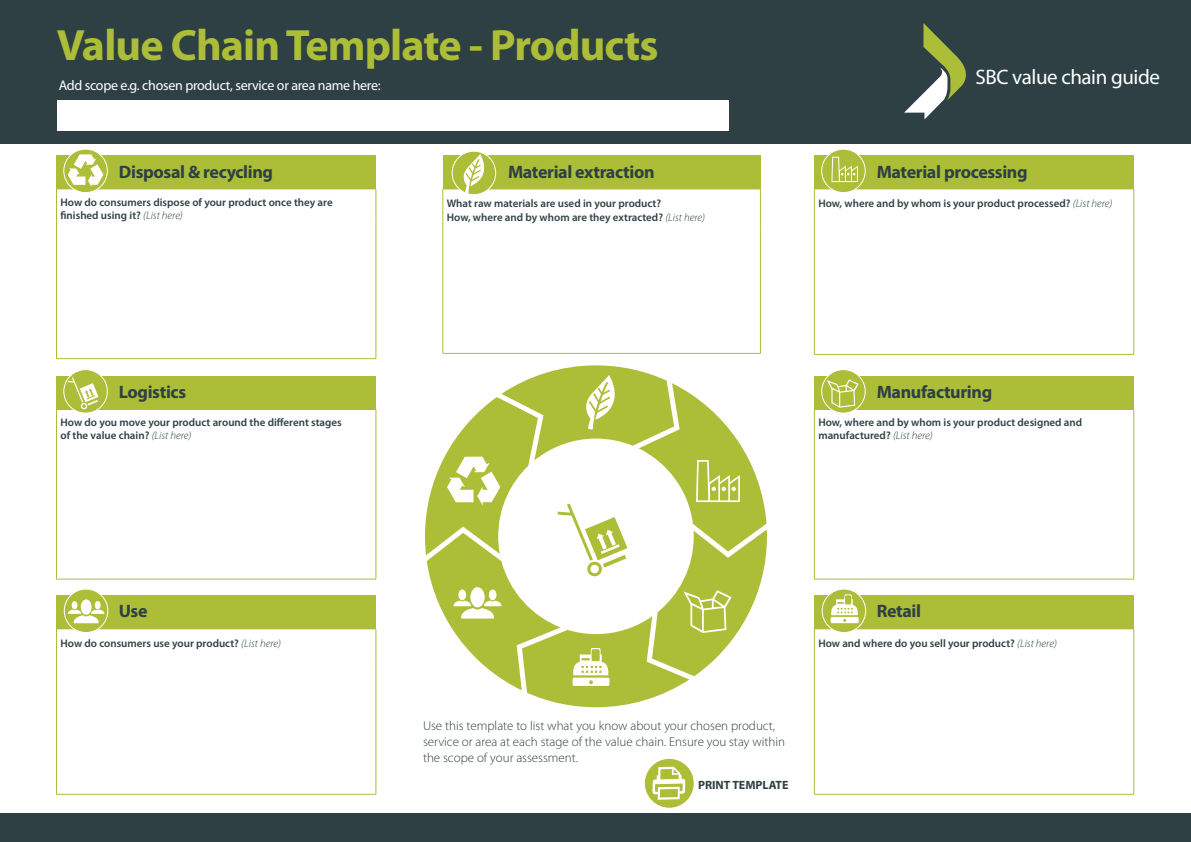
<style>
.page{position:relative;width:1191px;height:842px;background:#fff}
.page>*{position:absolute;margin:0;border:0;box-sizing:border-box;transform-origin:0 0}
.t1{font:700 44px "Myriad Pro";letter-spacing:-.02em;color:#acbe37}
.t2{font:21px "Myriad Pro";letter-spacing:-.02em;color:#fff}
.t3{font:700 18px "Myriad Pro";letter-spacing:-.02em;color:#2e4044}
.t4{font:14px "Myriad Pro";letter-spacing:-.02em;color:#fff}
.t5{font:300 13px/16px "Myriad Pro";color:#2e4044}
.t6{font:700 12px "Myriad Pro";color:#2e4044}
.t7{font:600 11px/13px "Myriad Pro";color:#2e4044}
.s1{font-weight:300;font-style:italic}
</style>
<div class="page">
<div style="left:0;top:0;width:1191px;height:143px;background:#2e4044"></div>
<div style="left:0;top:814px;width:1191px;height:28px;background:#2e4044"></div>
<div style="left:443px;top:156px;width:317px;height:33px;background:#acbe37"></div>
<hr style="left:443px;top:189px;width:317px;height:1px;background:#acbe37">
<hr style="left:442px;top:189px;width:1px;height:37px;background:#acbe37">
<hr style="left:760px;top:189px;width:1px;height:37px;background:#acbe37">
<hr style="left:442px;top:226px;width:1px;height:127px;background:#acbe37">
<hr style="left:760px;top:226px;width:1px;height:127px;background:#acbe37">
<hr style="left:443px;top:353px;width:317px;height:1px;background:#acbe37">
<div style="left:56px;top:156px;width:320px;height:33px;background:#acbe37"></div>
<hr style="left:56px;top:189px;width:320px;height:1px;background:#acbe37">
<hr style="left:56px;top:189px;width:1px;height:32px;background:#acbe37">
<hr style="left:376px;top:189px;width:1px;height:32px;background:#acbe37">
<hr style="left:56px;top:221px;width:1px;height:137px;background:#acbe37">
<hr style="left:376px;top:221px;width:1px;height:137px;background:#acbe37">
<hr style="left:56px;top:358px;width:320px;height:1px;background:#acbe37">
<div style="left:814px;top:156px;width:319px;height:33px;background:#acbe37"></div>
<hr style="left:814px;top:189px;width:319px;height:1px;background:#acbe37">
<svg style="left:814px;top:189px;width:1px;height:28px"></svg>
<svg style="left:1133px;top:189px;width:1px;height:28px"></svg>
<hr style="left:814px;top:217px;width:1px;height:137px;background:#acbe37">
<hr style="left:1133px;top:217px;width:1px;height:137px;background:#acbe37">
<hr style="left:814px;top:354px;width:319px;height:1px;background:#acbe37">
<div style="left:56px;top:376px;width:320px;height:33px;background:#acbe37"></div>
<hr style="left:56px;top:409px;width:320px;height:1px;background:#acbe37">
<hr style="left:56px;top:409px;width:1px;height:33px;background:#acbe37">
<hr style="left:376px;top:409px;width:1px;height:33px;background:#acbe37">
<hr style="left:56px;top:442px;width:1px;height:137px;background:#acbe37">
<hr style="left:376px;top:442px;width:1px;height:137px;background:#acbe37">
<hr style="left:56px;top:579px;width:320px;height:1px;background:#acbe37">
<div style="left:814px;top:376px;width:319px;height:33px;background:#acbe37"></div>
<hr style="left:814px;top:409px;width:319px;height:1px;background:#acbe37">
<hr style="left:814px;top:409px;width:1px;height:33px;background:#acbe37">
<hr style="left:1133px;top:409px;width:1px;height:33px;background:#acbe37">
<hr style="left:814px;top:442px;width:1px;height:137px;background:#acbe37">
<hr style="left:1133px;top:442px;width:1px;height:137px;background:#acbe37">
<hr style="left:814px;top:579px;width:319px;height:1px;background:#acbe37">
<div style="left:56px;top:595px;width:320px;height:34px;background:#acbe37"></div>
<hr style="left:56px;top:629px;width:320px;height:1px;background:#acbe37">
<svg style="left:56px;top:630px;width:1px;height:27px"></svg>
<svg style="left:376px;top:629px;width:1px;height:28px"></svg>
<hr style="left:56px;top:657px;width:1px;height:137px;background:#acbe37">
<hr style="left:376px;top:657px;width:1px;height:137px;background:#acbe37">
<hr style="left:56px;top:794px;width:320px;height:1px;background:#acbe37">
<div style="left:814px;top:595px;width:319px;height:34px;background:#acbe37"></div>
<hr style="left:814px;top:629px;width:319px;height:1px;background:#acbe37">
<svg style="left:814px;top:629px;width:1px;height:28px"></svg>
<svg style="left:1133px;top:629px;width:1px;height:28px"></svg>
<hr style="left:814px;top:657px;width:1px;height:137px;background:#acbe37">
<hr style="left:1133px;top:657px;width:1px;height:137px;background:#acbe37">
<hr style="left:814px;top:794px;width:319px;height:1px;background:#acbe37">
<svg style="left:425px;top:365px;width:342px;height:342px"></svg>
<svg style="left:452px;top:151px;width:43px;height:44px"></svg>
<div style="left:451px;top:151px;width:45px;height:44px;border:1px solid #fff;border-radius:50%"></div>
<svg style="left:459px;top:154px;width:35px;height:39px"></svg>
<svg style="left:64px;top:149px;width:43px;height:44px"></svg>
<div style="left:63px;top:149px;width:45px;height:44px;border:1px solid #fff;border-radius:50%"></div>
<svg style="left:68px;top:154px;width:35px;height:33px"></svg>
<div style="left:64px;top:370px;width:43px;height:43px;background:#acbe37;border-radius:50%"></div>
<div style="left:63px;top:369px;width:45px;height:45px;border:1px solid #fff;border-radius:50%"></div>
<svg style="left:68px;top:377px;width:30px;height:33px"></svg>
<svg style="left:64px;top:589px;width:44px;height:43px"></svg>
<div style="left:64px;top:588px;width:44px;height:45px;border:1px solid #fff;border-radius:50%"></div>
<div style="left:81px;top:599px;width:11px;height:16px;background:#fff;border-radius:50%"></div>
<div style="left:95px;top:601px;width:6px;height:8px;background:#fff;border-radius:50%"></div>
<svg style="left:67px;top:610px;width:38px;height:13px"></svg>
<div style="left:72px;top:601px;width:5px;height:8px;background:#fff;border-radius:50%"></div>
<svg style="left:821px;top:149px;width:44px;height:44px"></svg>
<div style="left:821px;top:149px;width:44px;height:44px;border:1px solid #fff;border-radius:50%"></div>
<svg style="left:831px;top:157px;width:27px;height:25px"></svg>
<div style="left:821px;top:370px;width:44px;height:43px;background:#acbe37;border-radius:50%"></div>
<div style="left:821px;top:369px;width:44px;height:45px;border:1px solid #fff;border-radius:50%"></div>
<svg style="left:826px;top:379px;width:32px;height:29px"></svg>
<svg style="left:822px;top:589px;width:43px;height:43px"></svg>
<div style="left:821px;top:588px;width:45px;height:45px;border:1px solid #fff;border-radius:50%"></div>
<svg style="left:830px;top:594px;width:29px;height:29px"></svg>
<svg style="left:904px;top:23px;width:62px;height:96px"></svg>
<svg style="left:644px;top:758px;width:50px;height:50px"></svg>
<div style="left:643px;top:758px;width:52px;height:51px;border:1px solid #fff;border-radius:50%"></div>
<svg style="left:652px;top:767px;width:33px;height:33px"></svg>
<div style="left:57px;top:100px;width:671px;height:31px;background:#fff"></div>
<h1 class="t1" style="left:57px;top:20px;width:603px">Value Chain Template - Products</h1>
<p class="t4" style="left:59px;top:78px;width:323px">Add scope e.g. chosen product, service or area name here:</p>
<h3 class="t3" style="left:119px;top:161px;width:156px">Disposal &amp; recycling</h3>
<p class="t7" style="left:60px;top:196px;width:274px">How do consumers dispose of your product once they are finished using it? <span class="s1">(List here)</span></p>
<h3 class="t3" style="left:119px;top:382px;width:69px">Logistics</h3>
<p class="t7" style="left:60px;top:416px;width:283px">How do you move your product around the different stages of the value chain? <span class="s1">(List here)</span></p>
<h3 class="t3" style="left:508px;top:161px;width:148px">Material extraction</h3>
<p class="t7" style="left:447px;top:196px;width:260px;line-height:14px">What raw materials are used in your product?<br>How, where and by whom are they extracted? <span class="s1">(List here)</span></p>
<h2 class="t2" style="left:975px;top:65px;width:186px">SBC value chain guide</h2>
<h3 class="t3" style="left:876px;top:161px;width:152px">Material processing</h3>
<p class="t7" style="left:818px;top:197px;width:296px">How, where and by whom is your product processed? <span class="s1">(List here)</span></p>
<h3 class="t3" style="left:876px;top:382px;width:117px">Manufacturing</h3>
<p class="t7" style="left:818px;top:416px;width:265px">How, where and by whom is your product designed and manufactured? <span class="s1">(List here)</span></p>
<h3 class="t3" style="left:119px;top:601px;width:30px">Use</h3>
<p class="t7" style="left:60px;top:637px;width:222px">How do consumers use your product? <span class="s1">(List here)</span></p>
<p class="t5" style="left:423px;top:718px;width:364px">Use this template to list what you know about your chosen product, service or area at each stage of the value chain. Ensure you stay within the scope of your assessment.</p>
<p class="t6" style="left:698px;top:778px;width:92px">PRINT TEMPLATE</p>
<h3 class="t3" style="left:876px;top:601px;width:46px">Retail</h3>
<p class="t7" style="left:818px;top:637px;width:240px">How and where do you sell your product? <span class="s1">(List here)</span></p>
</div>
